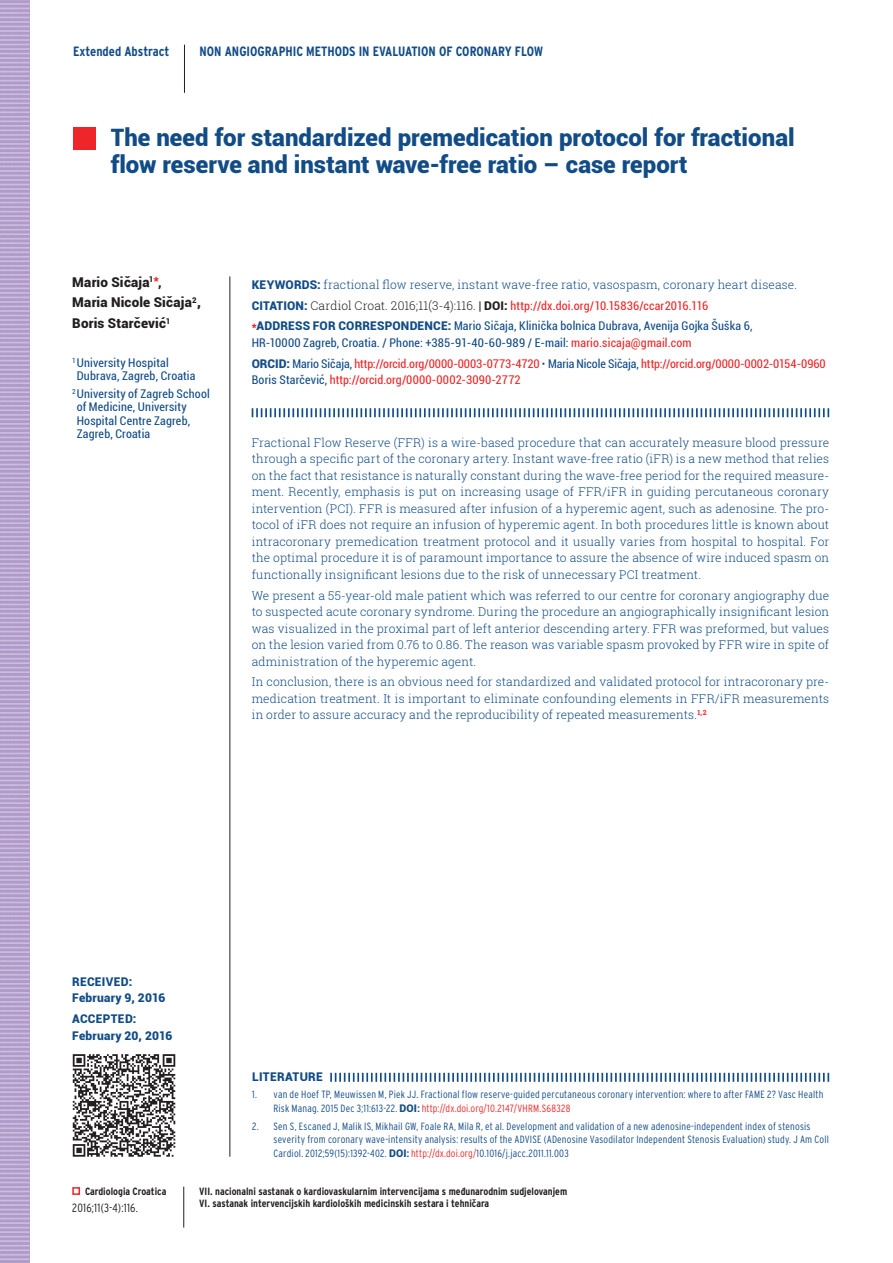
<style>
.page{position:relative;width:893px;height:1263px;background:#fff}
.page>*{position:absolute;margin:0;border:0;box-sizing:border-box;transform-origin:0 0}
.t1{font:900 24px/27px "Roboto";color:#124c87}
.t2{font:700 condensed 13.5px "Interstate";color:#124c87}
.t3{font:900 13.5px/20.7px "Roboto";letter-spacing:.015em;color:#231f20}
.t4{font:300 12px/16.5px "Roboto Slab";letter-spacing:.01em;color:#124c87;text-align:justify}
.t5{font:condensed 12px/13.5px "Roboto";letter-spacing:.015em;color:#124c87}
.t6{font:condensed 12px/20.7px "Roboto";letter-spacing:.005em;color:#ee2629}
.t7{font:900 12px/16.5px "Roboto";letter-spacing:.02em;color:#124c87}
.t8{font:300 condensed 12px "Interstate";letter-spacing:.02em;color:#231f20}
.t9{font:300 condensed 10.5px/13.5px "Interstate";letter-spacing:.015em;color:#124c87}
.t10{font:700 condensed 10.5px/12px "Interstate";color:#231f20}
.s1{font-weight:700}
.s2{font-family:"Roboto";font-weight:900}
.s3{font-weight:900;font-stretch:normal}
.s4{font-family:"Roboto Slab";font-weight:300;font-stretch:normal;color:#231f20}
.s5{font-family:"Roboto Slab";font-weight:700;font-stretch:normal;color:#231f20}
.s6{font-weight:900;font-stretch:normal;color:#231f20}
.s7{color:#ee2629}
.s8{font-weight:900;font-stretch:normal;color:#ee2629}
.s9{color:#124c87}
.s10{font-weight:900;font-stretch:normal;color:#124c87}
.s11{font-family:"Roboto Slab";font-weight:100;font-stretch:normal;color:#124c87}
.s12{font-family:"Roboto";font-weight:900;font-stretch:normal}
.s13{font-family:"Roboto Slab";font-weight:700;font-stretch:normal}
</style>
<div class="page">
<div style="left:72px;top:1187px;width:8px;height:8px;border:2px solid #ee2629"></div>
<hr style="left:183px;top:1187px;width:1px;height:40px;background:#231f20">
<svg style="left:0;top:0;width:30px;height:1263px;background:#baa7d0"></svg>
<div style="left:73px;top:128px;width:23px;height:22px;background:#ee2629"></div>
<hr style="left:230px;top:276px;width:1px;height:881px;background:#231f20">
<svg style="left:252px;top:408px;width:577px;height:9px"></svg>
<svg style="left:330px;top:1073px;width:499px;height:9px"></svg>
<hr style="left:184px;top:45px;width:1px;height:48px;background:#231f20">
<svg style="left:73px;top:1054px;width:102px;height:103px"></svg>
<p class="t2" style="left:73px;top:44px;width:98px">Extended Abstract</p>
<p class="t2" style="left:200px;top:44px;width:345px">NON ANGIOGRAPHIC METHODS IN EVALUATION OF CORONARY FLOW</p>
<h1 class="t1" style="left:111px;top:123px;width:685px">The need for standardized premedication protocol for fractional flow reserve and instant wave-free ratio – case report</h1>
<p class="t3" style="left:72px;top:271px;width:130px">Mario Sičaja<sup>1</sup><sup>*</sup><span class="s1">,<br></span>Maria Nicole Sičaja<sup>2</sup>,<br>Boris Starčević<sup>1</sup></p>
<p class="t5" style="left:77px;top:355px;width:120px;text-indent:-5px"><sup>1</sup>University Hospital<br>Dubrava, Zagreb, Croatia</p>
<p class="t5" style="left:77px;top:386px;width:135px;text-indent:-4px"><sup>2</sup>University of Zagreb School of Medicine, University<br>Hospital Centre Zagreb,<br>Zagreb, Croatia</p>
<p class="t4" style="left:252px;top:276px;width:547px"><span class="s2">KEYWORDS:</span> fractional flow reserve, instant wave-free ratio, vasospasm, coronary heart disease.</p>
<p class="t5" style="left:252px;top:295px;width:502px;line-height:20.7px"><span class="s3">CITATION:</span> <span class="s4">Cardiol Croat. 2016;11(3-4):116.</span> <span class="s5">|</span> <span class="s6">DOI:</span> <span class="s7">http://dx.doi.org/10.15836/ccar2016.116 </span><span class="s8">*</span><span class="s3">ADDRESS FOR CORRESPONDENCE:</span> Mario Sičaja, Klinička bolnica Dubrava, Avenija Gojka Šuška 6,</p>
<p class="t6" style="left:252px;top:332px;width:576px"><span class="s9">HR-10000 Zagreb, Croatia. / Phone: +385-91-40-60-989 / E-mail:</span> mario.sicaja@gmail.com<br><span class="s10">ORCID:</span> <span class="s9">Mario Sičaja,</span> http://orcid.org/0000-0003-0773-4720 <span class="s11">•</span> <span class="s9">Maria Nicole Sičaja,</span> http://orcid.org/0000-0002-0154-0960</p>
<p class="t6" style="left:252px;top:369px;width:271px"><span class="s9">Boris Starčević,</span> http://orcid.org/0000-0002-3090-2772</p>
<p class="t4" style="left:252px;top:434px;width:579px">Fractional Flow Reserve (FFR) is a wire-based procedure that can accurately measure blood pressure through a specific part of the coronary artery. Instant wave-free ratio (iFR) is a new method that relies on the fact that resistance is naturally constant during the wave-free period for the required measure&shy;ment. Recently, emphasis is put on increasing usage of FFR/iFR in guiding percutaneous coronary intervention (PCI). FFR is measured after infusion of a hyperemic agent, such as adenosine. The pro&shy;tocol of iFR does not require an infusion of hyperemic agent. In both procedures little is known about intracoronary premedication treatment protocol and it usually varies from hospital to hospital. For the optimal procedure it is of paramount importance to assure the absence of wire induced spasm on functionally insignificant lesions due to the risk of unnecessary PCI treatment.</p>
<p class="t4" style="left:252px;top:587px;width:579px">We present a 55-year-old male patient which was referred to our centre for coronary angiography due to suspected acute coronary syndrome. During the procedure an angiographically insignificant lesion was visualized in the proximal part of left anterior descending artery. FFR was preformed, but values on the lesion varied from 0.76 to 0.86. The reason was variable spasm provoked by FFR wire in spite of administration of the hyperemic agent.</p>
<p class="t4" style="left:252px;top:673px;width:579px">In conclusion, there is an obvious need for standardized and validated protocol for intracoronary pre&shy;medication treatment. It is important to eliminate confounding elements in FFR/iFR measurements in order to assure accuracy and the reproducibility of repeated measurements.<sup>1,2</sup></p>
<p class="t7" style="left:72px;top:973px;width:95px">RECEIVED:<br>February 9, 2016</p>
<p class="t7" style="left:72px;top:1010px;width:102px">ACCEPTED:<br>February 20, 2016</p>
<p class="t7" style="left:252px;top:1068px;width:72px">LITERATURE</p>
<p class="t9" style="left:274px;top:1088px;width:551px;text-indent:-21px">1. van de Hoef TP, Meuwissen M, Piek JJ. Fractional flow reserve-guided percutaneous coronary intervention: where to after FAME 2? Vasc Health<br>Risk Manag. 2015 Dec 3;11:613-22. <span class="s12">DOI</span><span class="s13">:</span> <span class="s7">http://dx.doi.org/10.2147/VHRM.S68328</span></p>
<p class="t9" style="left:274px;top:1119px;width:557px;text-indent:-21px">2. Sen S, Escaned J, Malik IS, Mikhail GW, Foale RA, Mila R, et al. Development and validation of a new adenosine-independent index of stenosis severity from coronary wave-intensity analysis: results of the ADVISE (ADenosine Vasodilator Independent Stenosis Evaluation) study. J Am Coll<br>Cardiol. 2012;59(15):1392-402. <span class="s12">DOI</span><span class="s13">:</span> <span class="s7">http://dx.doi.org/</span>10.1016/j.jacc.2011.11.003</p>
<p class="t10" style="left:85px;top:1185px;width:83px">Cardiologia Croatica</p>
<p class="t8" style="left:72px;top:1201px;width:67px">2016;11(3-4):116.</p>
<p class="t10" style="left:199px;top:1185px;width:369px">VII. nacionalni sastanak o kardiovaskularnim intervencijama s međunarodnim sudjelovanjem<br>VI. sastanak intervencijskih kardioloških medicinskih sestara i tehničara</p>
</div>
